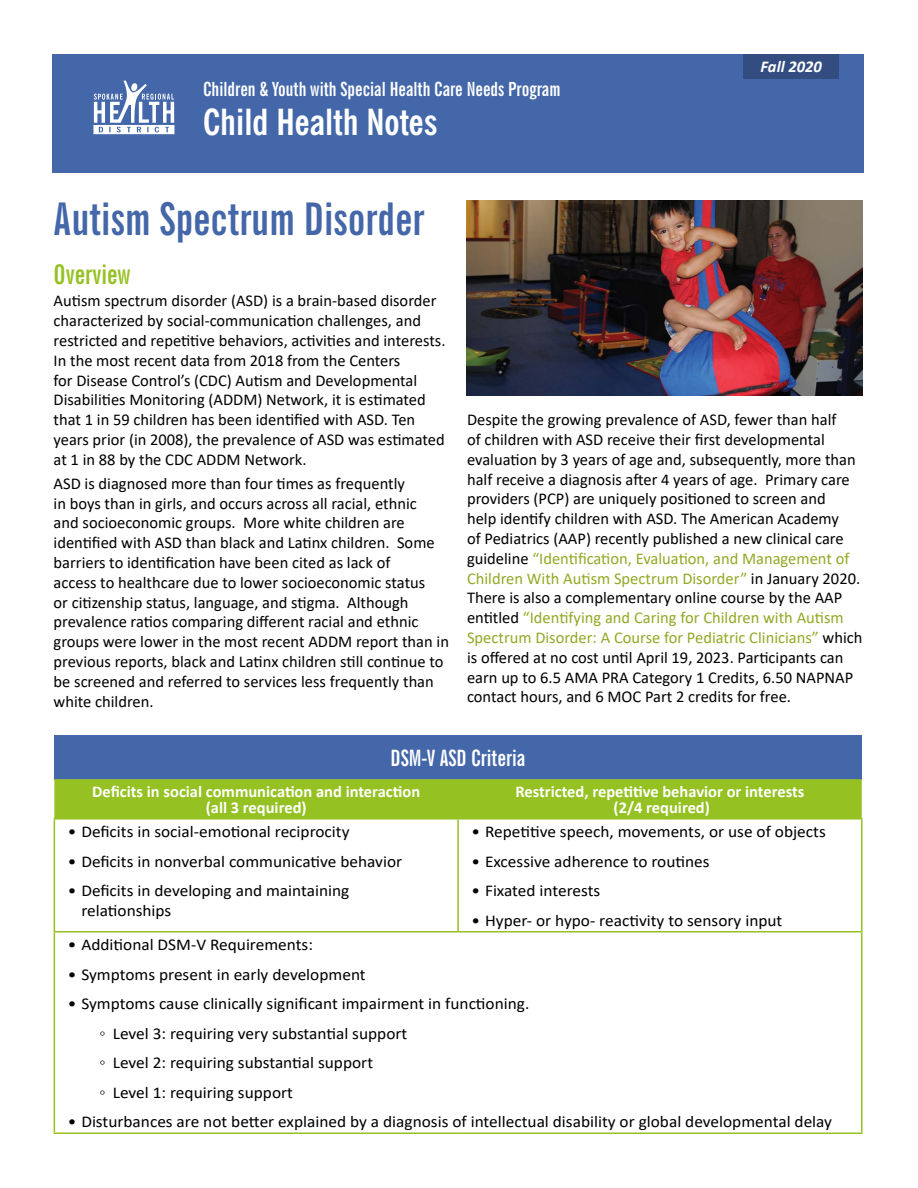
<style>
.page{position:relative;width:918px;height:1188px;background:#fff}
.page>*{position:absolute;margin:0;border:0;box-sizing:border-box;transform-origin:0 0}
.t1{font:700 extra-condensed 45px "News Gothic BT";color:#4467a9}
.t2{font:700 condensed 36px "News Gothic BT";color:#fff}
.t3{font:700 extra-condensed 27px "News Gothic BT";color:#95c122}
.t4{font:700 extra-condensed 22.5px "News Gothic BT";color:#fff}
.t5{font:700 extra-condensed 19.5px "News Gothic BT";color:#fff}
.t6{font:16.5px/19.8px "Calibri";color:#000}
.t7{font:16.5px/29.5px "Calibri";color:#000;scale:1.05 1}
.t8{font:700 16.5px/16.5px "Calibri";color:#fff;text-align:center}
.t9{font:italic 700 16.5px "Calibri";color:#fff}
.s1{color:#93a825}
</style>
<div class="page">
<div style="left:53px;top:54px;width:811px;height:119px;background:#4467a9"></div>
<svg style="left:93px;top:81px;width:81px;height:53px"></svg>
<div style="left:744px;top:54px;width:95px;height:25px;background:#344d81"></div>
<div style="left:54px;top:735px;width:808px;height:44px;background:#4467a9"></div>
<div style="left:54px;top:779px;width:808px;height:39px;background:#95c122"></div>
<hr style="left:457px;top:820px;width:2px;height:111px;background:#95c122">
<hr style="left:54px;top:818px;width:404px;height:2px;background:#95c122">
<hr style="left:54px;top:820px;width:1px;height:111px;background:#95c122">
<hr style="left:458px;top:818px;width:405px;height:2px;background:#95c122">
<hr style="left:861px;top:820px;width:2px;height:111px;background:#95c122">
<hr style="left:54px;top:931px;width:404px;height:2px;background:#95c122">
<hr style="left:54px;top:933px;width:1px;height:199px;background:#95c122">
<hr style="left:458px;top:931px;width:405px;height:2px;background:#95c122">
<hr style="left:861px;top:933px;width:2px;height:199px;background:#95c122">
<hr style="left:54px;top:1132px;width:404px;height:2px;background:#95c122">
<hr style="left:458px;top:1132px;width:405px;height:2px;background:#95c122">
<img style="left:466px;top:201px;width:397px;height:194px">
<p class="t5" style="left:203px;top:77px;width:359px">Children &amp; Youth with Special Health Care Needs Program</p>
<h2 class="t2" style="left:203px;top:100px;width:236px">Child Health Notes</h2>
<p class="t9" style="left:761px;top:55px;width:63px">Fall 2020</p>
<h1 class="t1" style="left:54px;top:192px;width:372px">Autism Spectrum Disorder</h1>
<h3 class="t3" style="left:54px;top:258px;width:78px">Overview</h3>
<p class="t6" style="left:54px;top:291px;width:393px">Autism spectrum disorder (ASD) is a brain-based disorder characterized by social-communication challenges, and restricted and repetitive behaviors, activities and interests.<br>In the most recent data from 2018 from the Centers<br>for Disease Control’s (CDC) Autism and Developmental Disabilities Monitoring (ADDM) Network, it is estimated that 1 in 59 children has been identified with ASD. Ten years prior (in 2008), the prevalence of ASD was estimated at 1 in 88 by the CDC ADDM Network.</p>
<p class="t6" style="left:54px;top:473px;width:397px">ASD is diagnosed more than four times as frequently<br>in boys than in girls, and occurs across all racial, ethnic<br>and socioeconomic groups. More white children are identified with ASD than black and Latinx children. Some barriers to identification have been cited as lack of<br>access to healthcare due to lower socioeconomic status<br>or citizenship status, language, and stigma. Although prevalence ratios comparing different racial and ethnic groups were lower in the most recent ADDM report than in previous reports, black and Latinx children still continue to be screened and referred to services less frequently than white children.</p>
<p class="t6" style="left:467px;top:409px;width:397px">Despite the growing prevalence of ASD, fewer than half<br>of children with ASD receive their first developmental evaluation by 3 years of age and, subsequently, more than half receive a diagnosis after 4 years of age. Primary care providers (PCP) are uniquely positioned to screen and<br>help identify children with ASD. The American Academy<br>of Pediatrics (AAP) recently published a new clinical care guideline <span class="s1">“Identification, Evaluation, and Management of Children With Autism Spectrum Disorder”</span> in January 2020.<br>There is also a complementary online course by the AAP entitled <span class="s1">“Identifying and Caring for Children with Autism Spectrum Disorder: A Course for Pediatric Clinicians”</span> which is offered at no cost until April 19, 2023. Participants can earn up to 6.5 AMA PRA Category 1 Credits, 6.50 NAPNAP contact hours, and 6 MOC Part 2 credits for free.</p>
<h3 class="t4" style="left:391px;top:744px;width:136px">DSM-V ASD Criteria</h3>
<p class="t8" style="left:92px;top:783px;width:330px">Deficits in social communication and interaction (all 3 required)</p>
<p class="t8" style="left:515px;top:783px;width:290px">Restricted, repetitive behavior or interests (2/4 required)</p>
<p class="t7" style="left:68px;top:817px;width:270px">• Deficits in social-emotional reciprocity</p>
<p class="t7" style="left:68px;top:846px;width:320px">• Deficits in nonverbal communicative behavior</p>
<p class="t7" style="left:81px;top:880px;width:257px;line-height:19.8px;text-indent:-13px">• Deficits in developing and maintaining relationships</p>
<p class="t7" style="left:472px;top:817px;width:339px">• Repetitive speech, movements, or use of objects</p>
<p class="t7" style="left:472px;top:846px;width:228px">• Excessive adherence to routines</p>
<p class="t7" style="left:472px;top:876px;width:124px">• Fixated interests</p>
<p class="t7" style="left:472px;top:905px;width:298px">• Hyper- or hypo- reactivity to sensory input</p>
<p class="t7" style="left:68px;top:929px;width:235px">• Additional DSM-V Requirements:</p>
<p class="t7" style="left:68px;top:959px;width:285px">• Symptoms present in early development</p>
<p class="t7" style="left:99px;top:988px;width:411px;text-indent:-31px">• Symptoms cause clinically significant impairment in functioning. ◦ Level 3: requiring very substantial support<br>◦ Level 2: requiring substantial support<br>◦ Level 1: requiring support</p>
<p class="t7" style="left:68px;top:1107px;width:729px">• Disturbances are not better explained by a diagnosis of intellectual disability or global developmental delay</p>
</div>
